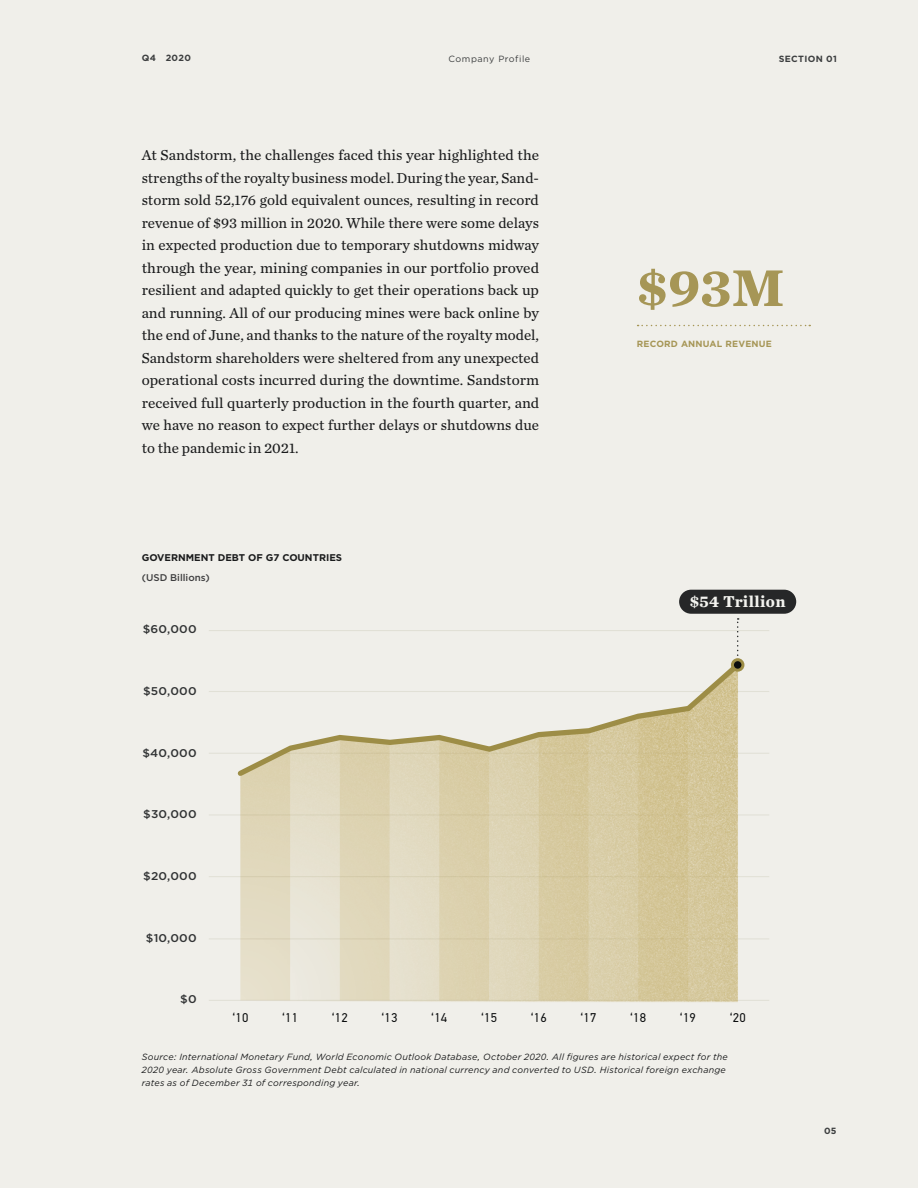
<style>
.page{position:relative;width:918px;height:1188px;background:#f0efea}
.page>*{position:absolute;margin:0;border:0;box-sizing:border-box;transform-origin:0 0}
.Record{font:700 54px "Chronicle Text G2";color:#a69656}
.Record_Chron{font:700 16.5px "Chronicle Text G2";letter-spacing:.02em;color:#f3f3ef}
.Shareholder_Body{font:15px/22.5px "Chronicle Text G2";color:#1a1b1c;text-align:justify}
.t1{font:12.75px "PF Din Text Pro";letter-spacing:.02em;color:#0b0d0e}
.t2{font:500 11.25px "Gotham";letter-spacing:.02em;color:#313334;scale:1.06 1}
.t3{font:700 9.75px "Gotham";color:#1a1b1c}
.t4{font:500 9.75px "Gotham";color:#3e3e3f}
.t5{font:italic 9px/12.8px "Gotham";letter-spacing:.025em;color:#1a1b1c}
.Caption_-_Dotted{font:700 9px "Gotham";letter-spacing:.02em;color:#a69656}
.t6{font:700 9px "Gotham";letter-spacing:.04em;color:#3c3e3f}
.t7{font:9px "Gotham";letter-spacing:.06em;color:#3c3e3f}
</style>
<div class="page">
<img style="left:209px;top:630px;width:560px;height:372px">
<svg style="left:233px;top:658px;width:512px;height:122px"></svg>
<svg style="left:731px;top:618px;width:13px;height:54px"></svg>
<div style="left:679px;top:590px;width:117px;height:24px;background:#262728;border-radius:12px"></div>
<svg style="left:638px;top:325px;width:172px;height:1px"></svg>
<p class="t6" style="left:142px;top:52px;width:51px">Q4 2020</p>
<p class="t7" style="left:449px;top:54px;width:83px">Company Profile</p>
<p class="t6" style="left:779px;top:53px;width:60px">SECTION 01</p>
<p class="Shareholder_Body" style="left:142px;top:143px;width:399px">At Sandstorm, the challenges faced this year highlighted the strengths of the royalty business model. During the year, Sand&shy;storm sold 52,176 gold equivalent ounces, resulting in record revenue of $93 million in 2020. While there were some delays in expected production due to temporary shutdowns midway through the year, mining companies in our portfolio proved resilient and adapted quickly to get their operations back up and running. All of our producing mines were back online by the end of June, and thanks to the nature of the royalty model, Sandstorm shareholders were sheltered from any unexpected operational costs incurred during the downtime. Sandstorm received full quarterly production in the fourth quarter, and we have no reason to expect further delays or shutdowns due to the pandemic in 2021.</p>
<p class="t3" style="left:142px;top:551px;width:202px">GOVERNMENT DEBT OF G7 COUNTRIES</p>
<p class="t4" style="left:142px;top:571px;width:70px">(USD Billions)</p>
<p class="t2" style="left:143px;top:622px;width:53px">$60,000</p>
<p class="t2" style="left:143px;top:684px;width:52px">$50,000</p>
<p class="t2" style="left:142px;top:745px;width:53px">$40,000</p>
<p class="t2" style="left:143px;top:807px;width:52px">$30,000</p>
<p class="t2" style="left:143px;top:869px;width:52px">$20,000</p>
<p class="t2" style="left:146px;top:930px;width:50px">$10,000</p>
<p class="t2" style="left:180px;top:992px;width:17px">$0</p>
<p class="Record" style="left:637px;top:244px;width:149px">$93M</p>
<p class="Caption_-_Dotted" style="left:637px;top:337px;width:137px">RECORD ANNUAL REVENUE</p>
<p class="Record_Chron" style="left:690px;top:588px;width:97px">$54 Trillion</p>
<p class="t1" style="left:232px;top:1011px;width:18px">‘10</p>
<p class="t1" style="left:282px;top:1011px;width:18px">‘11</p>
<p class="t1" style="left:332px;top:1011px;width:18px">‘12</p>
<p class="t1" style="left:382px;top:1011px;width:18px">‘13</p>
<p class="t1" style="left:431px;top:1010px;width:18px">‘14</p>
<p class="t1" style="left:481px;top:1011px;width:18px">‘15</p>
<p class="t1" style="left:531px;top:1011px;width:18px">‘16</p>
<p class="t1" style="left:581px;top:1011px;width:18px">‘17</p>
<p class="t1" style="left:630px;top:1011px;width:18px">‘18</p>
<p class="t1" style="left:680px;top:1011px;width:18px">‘19</p>
<p class="t1" style="left:730px;top:1011px;width:18px">‘20</p>
<p class="t5" style="left:142px;top:1050px;width:588px">Source: International Monetary Fund, World Economic Outlook Database, October 2020. All figures are historical expect for the<br>2020 year. Absolute Gross Government Debt calculated in national currency and converted to USD. Historical foreign exchange rates as of December 31 of corresponding year.</p>
<p class="t6" style="left:824px;top:1125px;width:14px">05</p>
</div>
